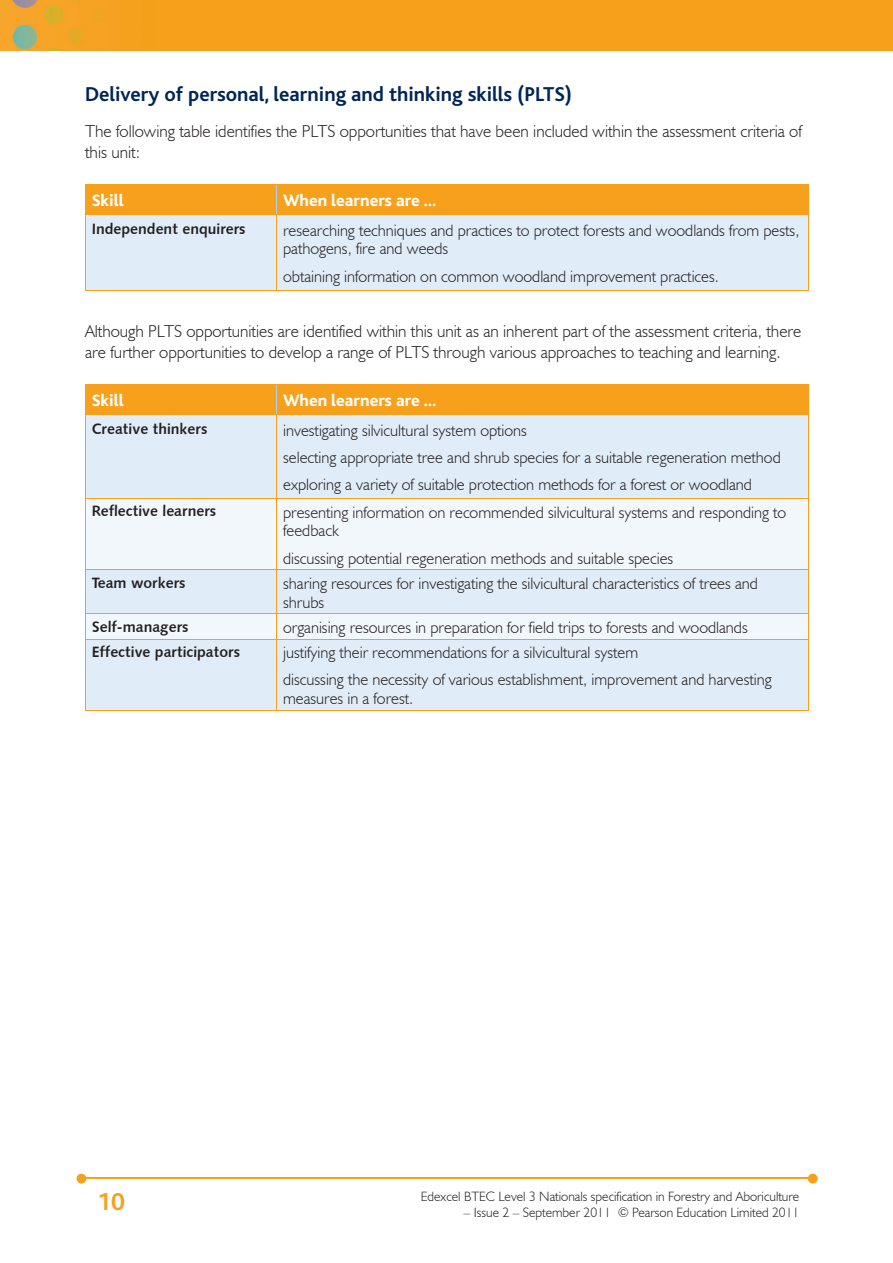
<style>
.page{position:relative;width:893px;height:1263px;background:#fff}
.page>*{position:absolute;margin:0;border:0;box-sizing:border-box;transform-origin:0 0}
.t1{font:700 25.5px "Bliss";color:#f6a01b}
.t2{font:700 21px "Bliss";color:#002556}
.t3{font:300 17.25px/21px "Humanist 521 BT";color:#231f20}
.t4{font:800 17.25px "Bliss";color:#fff}
.t5{font:300 16.5px/18.8px "Humanist 521 BT";color:#231f20}
.t6{font:15px "Humanist 531 BT Bold A";color:#231f20}
.t7{font:300 13.5px "Humanist 521 BT";color:#231f20}
</style>
<div class="page">
<img style="left:0;top:0;width:893px;height:51px">
<hr style="left:82px;top:1178px;width:728px;height:1px;background:#f6a01b">
<svg style="left:808px;top:1174px;width:10px;height:9px"></svg>
<svg style="left:77px;top:1174px;width:9px;height:9px"></svg>
<div style="left:86px;top:215px;width:722px;height:75px;background:#e0edf8"></div>
<div style="left:85px;top:185px;width:724px;height:29px;background:#f6a01b"></div>
<hr style="left:85px;top:184px;width:192px;height:1px;background:#f6a01b">
<hr style="left:277px;top:184px;width:532px;height:1px;background:#f6a01b">
<hr style="left:85px;top:290px;width:192px;height:1px;background:#f6a01b">
<hr style="left:85px;top:215px;width:1px;height:75px;background:#f6a01b">
<hr style="left:85px;top:214px;width:192px;height:1px;background:#f6a01b">
<hr style="left:277px;top:290px;width:532px;height:1px;background:#f6a01b">
<hr style="left:276px;top:215px;width:1px;height:75px;background:#f6a01b">
<hr style="left:808px;top:215px;width:1px;height:75px;background:#f6a01b">
<hr style="left:277px;top:214px;width:532px;height:1px;background:#f6a01b">
<div style="left:86px;top:415px;width:722px;height:295px;background:#e0edf8"></div>
<svg style="left:86px;top:499px;width:722px;height:140px;fill:#f2f7fb"></svg>
<div style="left:85px;top:385px;width:724px;height:29px;background:#f6a01b"></div>
<hr style="left:85px;top:384px;width:192px;height:1px;background:#f6a01b">
<hr style="left:277px;top:384px;width:532px;height:1px;background:#f6a01b">
<hr style="left:85px;top:415px;width:1px;height:83px;background:#f6a01b">
<hr style="left:85px;top:414px;width:192px;height:1px;background:#f6a01b">
<hr style="left:276px;top:415px;width:1px;height:83px;background:#f6a01b">
<hr style="left:808px;top:415px;width:1px;height:83px;background:#f6a01b">
<hr style="left:277px;top:414px;width:532px;height:1px;background:#f6a01b">
<hr style="left:85px;top:499px;width:1px;height:70px;background:#f6a01b">
<hr style="left:85px;top:498px;width:192px;height:1px;background:#f6a01b">
<hr style="left:276px;top:499px;width:1px;height:70px;background:#f6a01b">
<hr style="left:808px;top:499px;width:1px;height:70px;background:#f6a01b">
<hr style="left:277px;top:498px;width:532px;height:1px;background:#f6a01b">
<hr style="left:85px;top:570px;width:1px;height:43px;background:#f6a01b">
<hr style="left:85px;top:569px;width:192px;height:1px;background:#f6a01b">
<hr style="left:276px;top:570px;width:1px;height:43px;background:#f6a01b">
<hr style="left:808px;top:570px;width:1px;height:43px;background:#f6a01b">
<hr style="left:277px;top:569px;width:532px;height:1px;background:#f6a01b">
<svg style="left:85px;top:614px;width:1px;height:25px"></svg>
<hr style="left:85px;top:613px;width:192px;height:1px;background:#f6a01b">
<svg style="left:276px;top:614px;width:1px;height:25px"></svg>
<svg style="left:808px;top:614px;width:1px;height:25px"></svg>
<hr style="left:277px;top:613px;width:532px;height:1px;background:#f6a01b">
<hr style="left:85px;top:710px;width:192px;height:1px;background:#f6a01b">
<hr style="left:85px;top:640px;width:1px;height:70px;background:#f6a01b">
<hr style="left:85px;top:639px;width:192px;height:1px;background:#f6a01b">
<hr style="left:277px;top:710px;width:532px;height:1px;background:#f6a01b">
<hr style="left:276px;top:640px;width:1px;height:70px;background:#f6a01b">
<hr style="left:808px;top:640px;width:1px;height:70px;background:#f6a01b">
<hr style="left:277px;top:639px;width:532px;height:1px;background:#f6a01b">
<p class="t2" style="left:85px;top:83px;width:489px">Delivery of personal, learning and thinking skills (PLTS)</p>
<p class="t3" style="left:85px;top:120px;width:718px">The following table identifies the PLTS opportunities that have been included within the assessment criteria of this unit:</p>
<p class="t4" style="left:92px;top:191px;width:33px">Skill</p>
<p class="t4" style="left:283px;top:191px;width:155px">When learners are …</p>
<p class="t6" style="left:92px;top:220px;width:155px">Independent enquirers</p>
<p class="t5" style="left:283px;top:220px;width:518px">researching techniques and practices to protect forests and woodlands from pests, pathogens, fire and weeds</p>
<p class="t5" style="left:283px;top:266px;width:437px">obtaining information on common woodland improvement practices.</p>
<p class="t3" style="left:85px;top:320px;width:718px">Although PLTS opportunities are identified within this unit as an inherent part of the assessment criteria, there are further opportunities to develop a range of PLTS through various approaches to teaching and learning.</p>
<p class="t4" style="left:92px;top:391px;width:33px">Skill</p>
<p class="t4" style="left:283px;top:391px;width:155px">When learners are …</p>
<p class="t6" style="left:92px;top:420px;width:117px">Creative thinkers</p>
<p class="t5" style="left:283px;top:416px;width:499px;line-height:27.3px">investigating silvicultural system options<br>selecting appropriate tree and shrub species for a suitable regeneration method exploring a variety of suitable protection methods for a forest or woodland</p>
<p class="t6" style="left:92px;top:502px;width:126px">Reflective learners</p>
<p class="t5" style="left:283px;top:502px;width:505px">presenting information on recommended silvicultural systems and responding to feedback</p>
<p class="t5" style="left:283px;top:548px;width:392px">discussing potential regeneration methods and suitable species</p>
<p class="t6" style="left:92px;top:573px;width:95px">Team workers</p>
<p class="t5" style="left:283px;top:573px;width:476px">sharing resources for investigating the silvicultural characteristics of trees and shrubs</p>
<p class="t6" style="left:92px;top:617px;width:98px">Self-managers</p>
<p class="t5" style="left:283px;top:617px;width:466px">organising resources in preparation for field trips to forests and woodlands</p>
<p class="t6" style="left:92px;top:642px;width:150px">Effective participators</p>
<p class="t5" style="left:283px;top:638px;width:490px;line-height:27.3px">justifying their recommendations for a silvicultural system<br>discussing the necessity of various establishment, improvement and harvesting</p>
<p class="t5" style="left:283px;top:689px;width:132px">measures in a forest.</p>
<h1 class="t1" style="left:97px;top:1188px;width:29px">10</h1>
<p class="t7" style="left:421px;top:1188px;width:380px">Edexcel BTEC Level 3 Nationals specification in Forestry and Aboriculture</p>
<p class="t7" style="left:464px;top:1204px;width:337px">– Issue 2 – September 2011 © Pearson Education Limited 2011</p>
</div>
